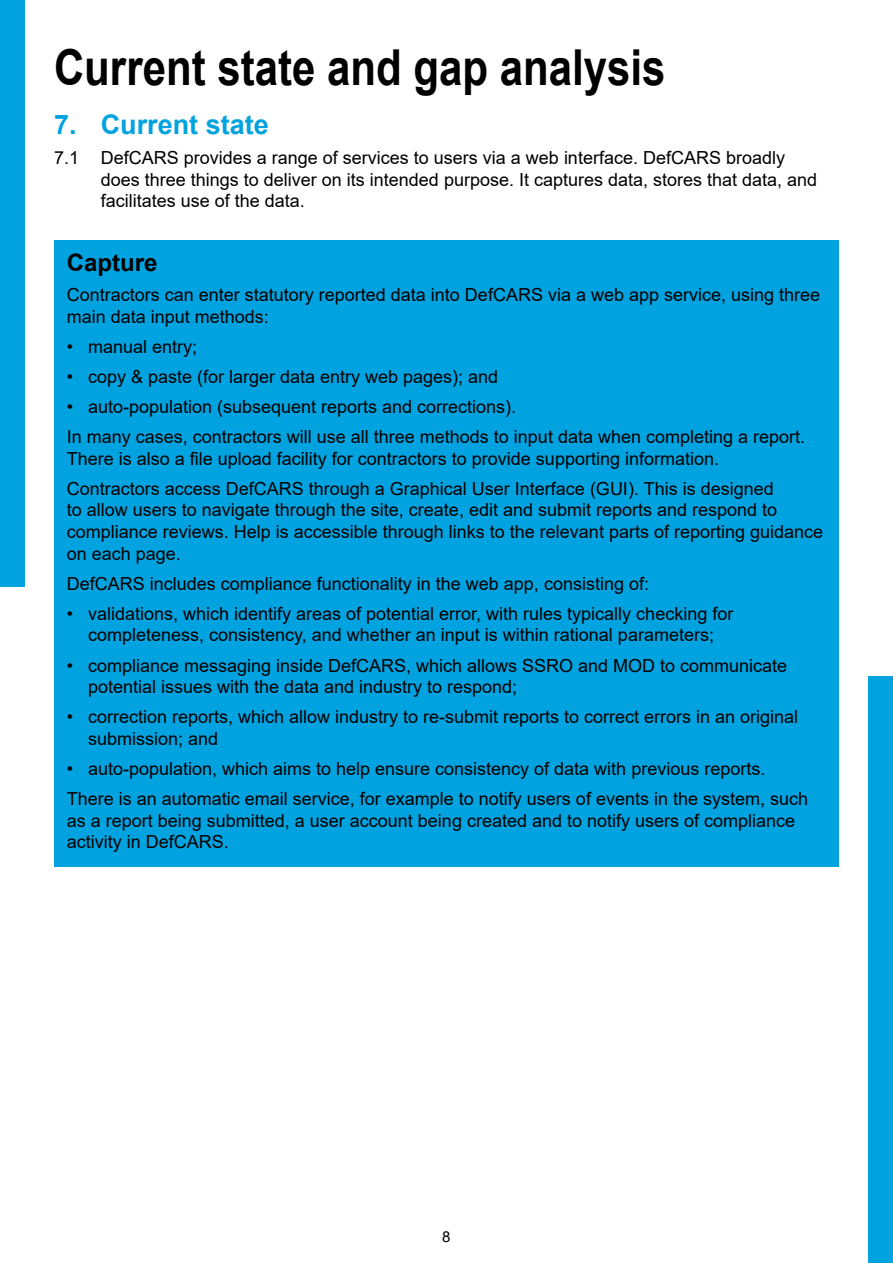
<style>
.page{position:relative;width:893px;height:1263px;background:#fff}
.page>*{position:absolute;margin:0;border:0;box-sizing:border-box;transform-origin:0 0}
.Heading_1{font:700 49.5px "Arial";color:#000;scale:.85 1}
.t1{font:700 27px "Arial";color:#00a3e0}
.Body_no_number{font:700 24px "Arial";color:#000}
.Body_no_number-2{font:18px/21.6px "Arial";color:#000}
.t2{font:15px "Arial";color:#000}
.s1{font-family:"Arial MT2"}
</style>
<div class="page">
<div style="left:0;top:0;width:24px;height:587px;background:#00a3e0"></div>
<div style="left:869px;top:676px;width:24px;height:587px;background:#00a3e0"></div>
<div style="left:54px;top:241px;width:785px;height:626px;background:#00a3e0"></div>
<p class="Heading_1" style="left:54px;top:32px;width:721px">Current state and gap analysis</p>
<p class="t1" style="left:54px;top:105px;width:216px">7. Current state</p>
<p class="Body_no_number-2" style="left:101px;top:147px;width:718px;text-indent:-47px">7.1 DefCARS provides a range of services to users via a web interface. DefCARS broadly does three things to deliver on its intended purpose. It captures data, stores that data, and facilitates use of the data.</p>
<p class="Body_no_number" style="left:67px;top:246px;width:92px">Capture</p>
<p class="Body_no_number-2" style="left:67px;top:284px;width:755px">Contractors can enter statutory reported data into DefCARS via a web app service, using three main data input methods:</p>
<p class="Body_no_number-2" style="left:67px;top:335px;width:132px">• manual entry;</p>
<p class="Body_no_number-2" style="left:67px;top:366px;width:433px">• copy &amp; paste (for larger data entry web pages); and</p>
<p class="Body_no_number-2" style="left:67px;top:396px;width:451px">• auto-population (subsequent reports and corrections).</p>
<p class="Body_no_number-2" style="left:67px;top:426px;width:740px">In many cases, contractors will use all three methods to input data when completing a report.<br><span class="s1">There is also a file upload facility for contractors to provide supporting information.</span></p>
<p class="Body_no_number-2" style="left:67px;top:477px;width:758px">Contractors access DefCARS through a Graphical User Interface (GUI). This is designed<br>to allow users to navigate through the site, create, edit and submit reports and respond to compliance reviews. Help is accessible through links to the relevant parts of reporting guidance on each page.</p>
<p class="Body_no_number-2" style="left:67px;top:572px;width:584px">DefCARS includes compliance functionality in the web app, consisting of:</p>
<p class="Body_no_number-2" style="left:67px;top:603px;width:668px;text-align:center">• validations, which identify areas of potential error, with rules typically checking for completeness, consistency, and whether an input is within rational parameters;</p>
<p class="Body_no_number-2" style="left:88px;top:654px;width:701px;text-indent:-21px">• compliance messaging inside DefCARS, which allows SSRO and MOD to communicate potential issues with the data and industry to respond;</p>
<p class="Body_no_number-2" style="left:88px;top:706px;width:712px;text-indent:-21px">• correction reports, which allow industry to re-submit reports to correct errors in an original submission; and</p>
<p class="Body_no_number-2" style="left:67px;top:758px;width:700px">• auto-population, which aims to help ensure consistency of data with previous reports.</p>
<p class="Body_no_number-2" style="left:67px;top:788px;width:743px">There is an automatic email service, for example to notify users of events in the system, such as a report being submitted, a user account being created and to notify users of compliance activity in DefCARS.</p>
<p class="t2" style="left:442px;top:1226px;width:10px">8</p>
</div>
